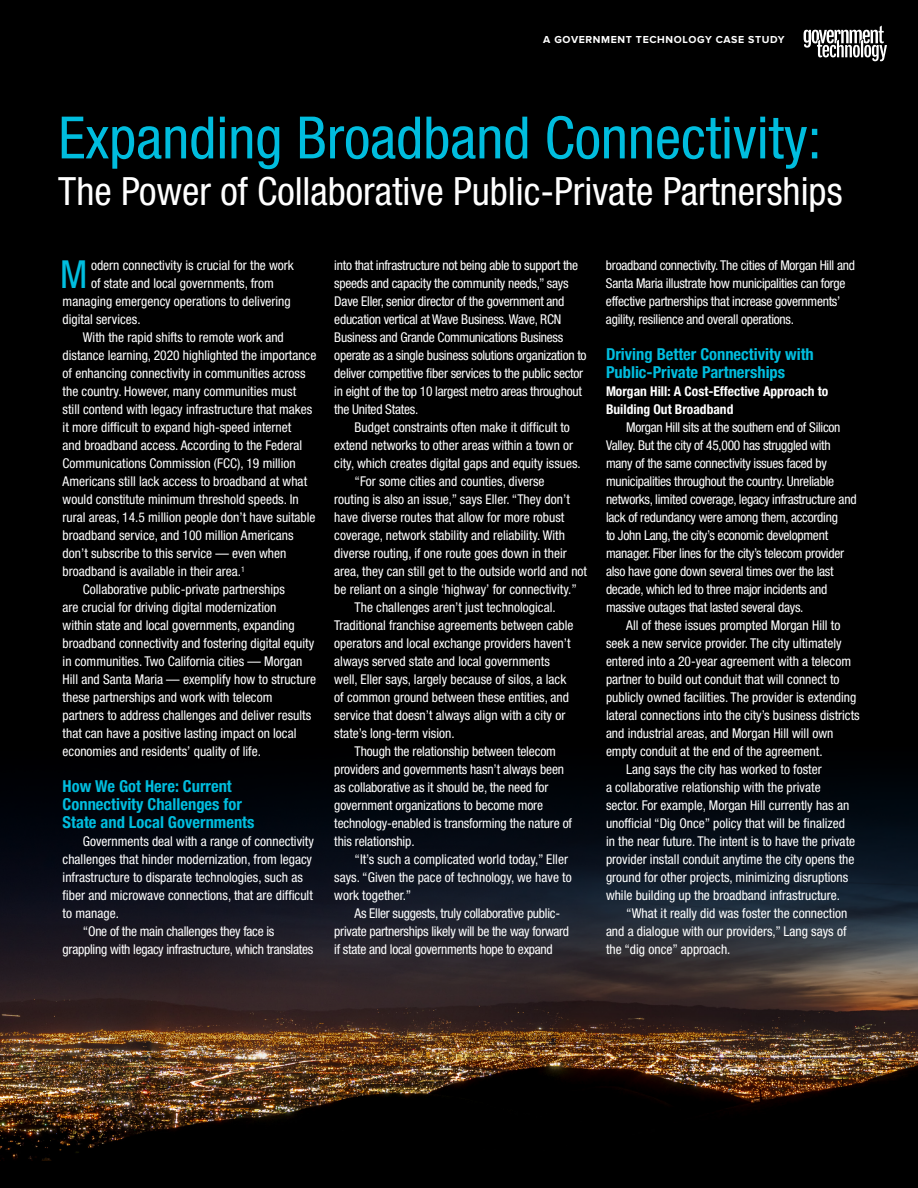
<style>
.page{position:relative;width:918px;height:1188px;background:#000}
.page>*{position:absolute;margin:0;border:0;box-sizing:border-box;transform-origin:0 0}
.t1{font:condensed 58.5px "Helvetica Neue LT Std";color:#00bdde}
.t2{font:condensed 39px "Helvetica Neue LT Std";color:#fff}
.t3{font:condensed 38.7px "Helvetica Neue LT Std";color:#00bdde}
.t4{font:700 condensed 16.5px/18px "Helvetica Neue LT Std";color:#00bdde}
.t5{font:condensed 13.5px "Helvetica Neue LT Std";color:#fff}
.t6{font:condensed 13.5px/18px "Helvetica Neue LT Std";letter-spacing:-.02em;color:#fff}
.t7{font:700 condensed 13.5px/18px "Helvetica Neue LT Std";color:#fff}
.t8{font:700 10.5px "Proxima Nova";letter-spacing:.06em;color:#fff}
</style>
<div class="page">
<img style="left:0;top:1112px;width:296px;height:48px">
<img style="left:0;top:785px;width:918px;height:327px">
<svg style="left:804px;top:26px;width:83px;height:35px"></svg>
<p class="t8" style="left:543px;top:34px;width:243px">A GOVERNMENT TECHNOLOGY CASE STUDY</p>
<h1 class="t1" style="left:58px;top:104px;width:765px">Expanding Broadband Connectivity:</h1>
<h2 class="t2" style="left:58px;top:169px;width:786px">The Power of Collaborative Public-Private Partnerships</h2>
<h3 class="t3" style="left:60px;top:252px;width:29px">M</h3>
<p class="t5" style="left:91px;top:257px;width:204px">odern connectivity is crucial for the work</p>
<p class="t5" style="left:91px;top:275px;width:184px">of state and local governments, from</p>
<p class="t5" style="left:63px;top:293px;width:230px">managing emergency operations to delivering</p>
<p class="t5" style="left:63px;top:311px;width:79px">digital services.</p>
<p class="t5" style="left:83px;top:329px;width:202px">With the rapid shifts to remote work and</p>
<p class="t5" style="left:63px;top:347px;width:255px">distance learning, 2020 highlighted the importance</p>
<p class="t5" style="left:63px;top:365px;width:244px">of enhancing connectivity in communities across</p>
<p class="t5" style="left:63px;top:383px;width:235px">the country. However, many communities must</p>
<p class="t5" style="left:63px;top:401px;width:251px">still contend with legacy infrastructure that makes</p>
<p class="t5" style="left:63px;top:419px;width:230px">it more difficult to expand high-speed internet</p>
<p class="t5" style="left:63px;top:437px;width:241px">and broadband access. According to the Federal</p>
<p class="t5" style="left:63px;top:455px;width:235px">Communications Commission (FCC), 19 million</p>
<p class="t5" style="left:63px;top:473px;width:246px">Americans still lack access to broadband at what</p>
<p class="t5" style="left:63px;top:491px;width:238px">would constitute minimum threshold speeds. In</p>
<p class="t5" style="left:63px;top:509px;width:254px">rural areas, 14.5 million people don’t have suitable</p>
<p class="t5" style="left:63px;top:527px;width:233px">broadband service, and 100 million Americans</p>
<p class="t5" style="left:63px;top:545px;width:225px">don’t subscribe to this service — even when</p>
<p class="t5" style="left:63px;top:563px;width:184px">broadband is available in their area.<sup>1</sup></p>
<p class="t5" style="left:83px;top:581px;width:204px">Collaborative public-private partnerships</p>
<p class="t5" style="left:63px;top:599px;width:215px">are crucial for driving digital modernization</p>
<p class="t5" style="left:63px;top:617px;width:233px">within state and local governments, expanding</p>
<p class="t5" style="left:63px;top:635px;width:253px">broadband connectivity and fostering digital equity</p>
<p class="t5" style="left:63px;top:653px;width:241px">in communities. Two California cities — Morgan</p>
<p class="t5" style="left:63px;top:671px;width:255px">Hill and Santa Maria — exemplify how to structure</p>
<p class="t5" style="left:63px;top:689px;width:211px">these partnerships and work with telecom</p>
<p class="t5" style="left:63px;top:707px;width:250px">partners to address challenges and deliver results</p>
<p class="t5" style="left:63px;top:725px;width:235px">that can have a positive lasting impact on local</p>
<p class="t5" style="left:63px;top:743px;width:200px">economies and residents’ quality of life.</p>
<p class="t4" style="left:63px;top:777px;width:193px">How We Got Here: Current<br>Connectivity Challenges for<br>State and Local Governments</p>
<p class="t5" style="left:83px;top:833px;width:233px">Governments deal with a range of connectivity</p>
<p class="t5" style="left:63px;top:851px;width:251px">challenges that hinder modernization, from legacy</p>
<p class="t5" style="left:63px;top:869px;width:242px">infrastructure to disparate technologies, such as</p>
<p class="t5" style="left:63px;top:887px;width:252px">fiber and microwave connections, that are difficult</p>
<p class="t5" style="left:63px;top:905px;width:58px">to manage.</p>
<p class="t6" style="left:83px;top:922px;width:193px">“One of the main challenges they face is</p>
<p class="t6" style="left:63px;top:940px;width:252px">grappling with legacy infrastructure, which translates</p>
<p class="t6" style="left:334px;top:256px;width:254px">into that infrastructure not being able to support the speeds and capacity the community needs,” says Dave Eller, senior director of the government and education vertical at Wave Business. Wave, RCN Business and Grande Communications Business operate as a single business solutions organization to deliver competitive fiber services to the public sector in eight of the top 10 largest metro areas throughout the United States.</p>
<p class="t5" style="left:355px;top:419px;width:217px">Budget constraints often make it difficult to</p>
<p class="t5" style="left:334px;top:437px;width:240px">extend networks to other areas within a town or</p>
<p class="t5" style="left:334px;top:455px;width:248px">city, which creates digital gaps and equity issues.</p>
<p class="t5" style="left:355px;top:473px;width:192px">“For some cities and counties, diverse</p>
<p class="t5" style="left:334px;top:491px;width:237px">routing is also an issue,” says Eller. “They don’t</p>
<p class="t5" style="left:334px;top:509px;width:232px">have diverse routes that allow for more robust</p>
<p class="t5" style="left:334px;top:527px;width:232px">coverage, network stability and reliability. With</p>
<p class="t5" style="left:334px;top:545px;width:234px">diverse routing, if one route goes down in their</p>
<p class="t5" style="left:334px;top:563px;width:254px">area, they can still get to the outside world and not</p>
<p class="t5" style="left:334px;top:581px;width:244px">be reliant on a single ‘highway’ for connectivity.”</p>
<p class="t5" style="left:355px;top:599px;width:203px">The challenges aren’t just technological.</p>
<p class="t5" style="left:334px;top:617px;width:241px">Traditional franchise agreements between cable</p>
<p class="t5" style="left:334px;top:635px;width:238px">operators and local exchange providers haven’t</p>
<p class="t5" style="left:334px;top:653px;width:217px">always served state and local governments</p>
<p class="t5" style="left:334px;top:671px;width:234px">well, Eller says, largely because of silos, a lack</p>
<p class="t5" style="left:334px;top:689px;width:236px">of common ground between these entities, and</p>
<p class="t5" style="left:334px;top:707px;width:233px">service that doesn’t always align with a city or</p>
<p class="t5" style="left:334px;top:725px;width:122px">state’s long-term vision.</p>
<p class="t5" style="left:355px;top:743px;width:203px">Though the relationship between telecom</p>
<p class="t5" style="left:334px;top:761px;width:231px">providers and governments hasn’t always been</p>
<p class="t5" style="left:334px;top:779px;width:216px">as collaborative as it should be, the need for</p>
<p class="t5" style="left:334px;top:797px;width:210px">government organizations to become more</p>
<p class="t5" style="left:334px;top:815px;width:239px">technology-enabled is transforming the nature of</p>
<p class="t5" style="left:334px;top:833px;width:82px">this relationship.</p>
<p class="t5" style="left:355px;top:851px;width:215px">“It’s such a complicated world today,” Eller</p>
<p class="t5" style="left:334px;top:869px;width:239px">says. “Given the pace of technology, we have to</p>
<p class="t5" style="left:334px;top:887px;width:79px">work together.”</p>
<p class="t6" style="left:355px;top:904px;width:207px">As Eller suggests, truly collaborative public-</p>
<p class="t6" style="left:334px;top:922px;width:236px">private partnerships likely will be the way forward</p>
<p class="t6" style="left:334px;top:940px;width:220px">if state and local governments hope to expand</p>
<p class="t6" style="left:606px;top:256px;width:251px">broadband connectivity. The cities of Morgan Hill and Santa Maria illustrate how municipalities can forge effective partnerships that increase governments’ agility, resilience and overall operations.</p>
<p class="t4" style="left:606px;top:345px;width:209px">Driving Better Connectivity with<br>Public-Private Partnerships</p>
<p class="t7" style="left:606px;top:382px;width:224px">Morgan Hill: A Cost-Effective Approach to<br>Building Out Broadband</p>
<p class="t6" style="left:606px;top:418px;width:252px;text-indent:20px">Morgan Hill sits at the southern end of Silicon Valley. But the city of 45,000 has struggled with many of the same connectivity issues faced by municipalities throughout the country. Unreliable networks, limited coverage, legacy infrastructure and lack of redundancy were among them, according<br>to John Lang, the city’s economic development manager. Fiber lines for the city’s telecom provider also have gone down several times over the last decade, which led to three major incidents and massive outages that lasted several days.</p>
<p class="t5" style="left:626px;top:617px;width:216px">All of these issues prompted Morgan Hill to</p>
<p class="t5" style="left:606px;top:635px;width:237px">seek a new service provider. The city ultimately</p>
<p class="t5" style="left:606px;top:653px;width:247px">entered into a 20-year agreement with a telecom</p>
<p class="t5" style="left:606px;top:671px;width:235px">partner to build out conduit that will connect to</p>
<p class="t5" style="left:606px;top:689px;width:252px">publicly owned facilities. The provider is extending</p>
<p class="t5" style="left:606px;top:707px;width:255px">lateral connections into the city’s business districts</p>
<p class="t5" style="left:606px;top:725px;width:229px">and industrial areas, and Morgan Hill will own</p>
<p class="t5" style="left:606px;top:743px;width:218px">empty conduit at the end of the agreement.</p>
<p class="t5" style="left:626px;top:761px;width:197px">Lang says the city has worked to foster</p>
<p class="t5" style="left:606px;top:779px;width:216px">a collaborative relationship with the private</p>
<p class="t5" style="left:606px;top:797px;width:245px">sector. For example, Morgan Hill currently has an</p>
<p class="t5" style="left:606px;top:815px;width:241px">unofficial “Dig Once” policy that will be finalized</p>
<p class="t5" style="left:606px;top:833px;width:251px">in the near future. The intent is to have the private</p>
<p class="t5" style="left:606px;top:851px;width:250px">provider install conduit anytime the city opens the</p>
<p class="t5" style="left:606px;top:869px;width:244px">ground for other projects, minimizing disruptions</p>
<p class="t5" style="left:606px;top:887px;width:236px">while building up the broadband infrastructure.</p>
<p class="t5" style="left:626px;top:905px;width:223px">“What it really did was foster the connection</p>
<p class="t5" style="left:606px;top:923px;width:242px">and a dialogue with our providers,” Lang says of</p>
<p class="t5" style="left:606px;top:941px;width:126px">the “dig once” approach.</p>
</div>
